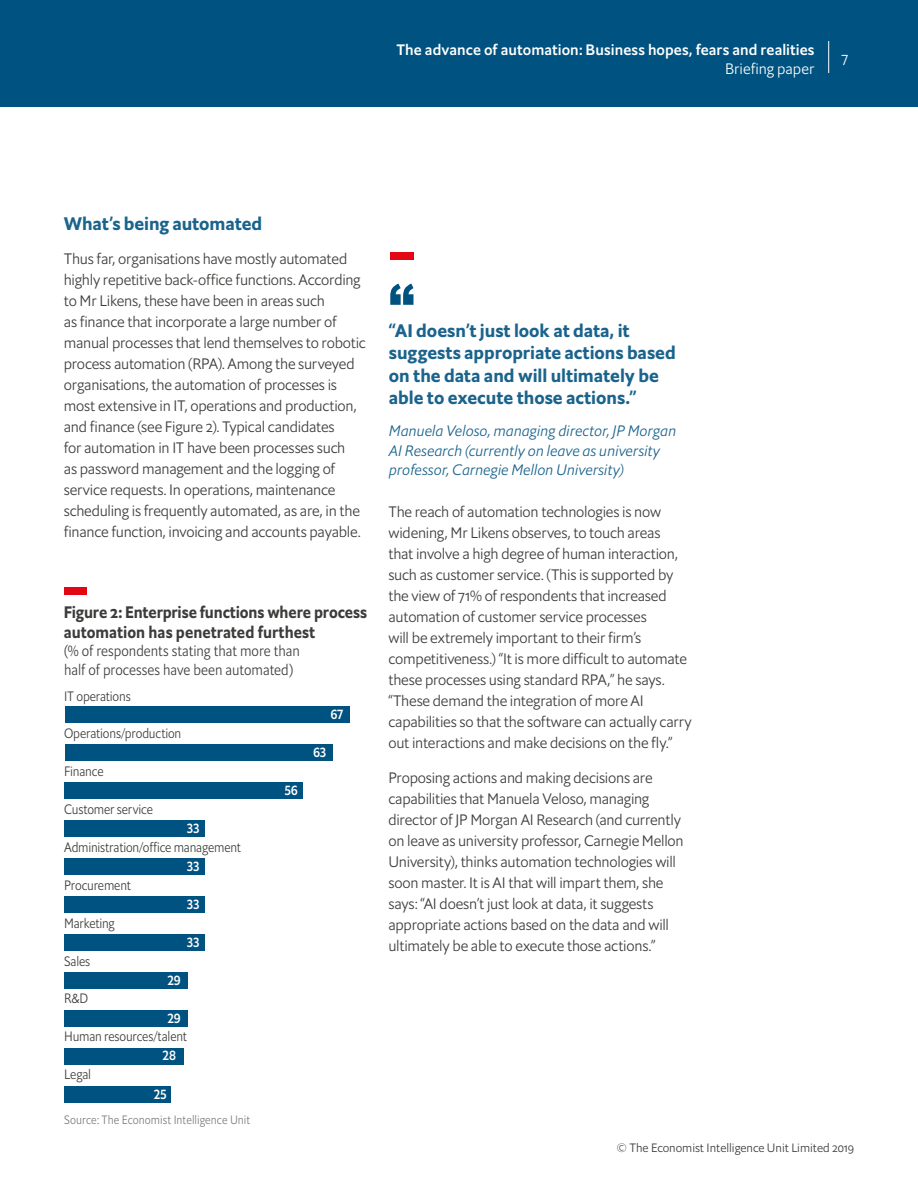
<style>
.page{position:relative;width:918px;height:1188px;background:#fff}
.page>*{position:absolute;margin:0;border:0;box-sizing:border-box;transform-origin:0 0}
.t1{font:700 18px/22.5px "Econ Sans OS";color:#1a638c}
.t2{font:700 16.5px/19.5px "Econ Sans Cnd OS";letter-spacing:-.005em;color:#3c3c3b}
.t3{font:300 15px/21px "Econ Sans OS";letter-spacing:-.015em;color:#3c3c3b}
.t4{font:italic 300 15px/19.5px "Econ Sans OS";color:#1a638c}
.t5{font:300 15px/19.5px "Econ Sans Cnd OS";color:#3c3c3b}
.t6{font:500 15px "Econ Sans OS";letter-spacing:.005em;color:#fff}
.t7{font:300 15px "Econ Sans OS";color:#fff}
.t8{font:300 13.5px "Econ Sans Cnd OS";letter-spacing:-.01em;color:#3c3c3b}
.t9{font:500 13.5px "Econ Sans Cnd OS";letter-spacing:-.015em;color:#fff}
.t10{font:300 12px "Econ Sans OS";color:#3c3c3b}
.t11{font:300 12px "Econ Sans Cnd OS";letter-spacing:.005em;color:#7c7b7b}
</style>
<div class="page">
<div style="left:0;top:0;width:918px;height:106px;background:#005280"></div>
<hr style="left:828px;top:41px;width:1px;height:32px;background:#fff">
<div style="left:64px;top:588px;width:22px;height:7px;background:#e30613"></div>
<div style="left:65px;top:1086px;width:106px;height:17px;background:#005280"></div>
<div style="left:65px;top:1048px;width:119px;height:17px;background:#005280"></div>
<div style="left:65px;top:1010px;width:123px;height:17px;background:#005280"></div>
<div style="left:65px;top:972px;width:123px;height:17px;background:#005280"></div>
<div style="left:65px;top:934px;width:140px;height:17px;background:#005280"></div>
<div style="left:65px;top:896px;width:140px;height:17px;background:#005280"></div>
<div style="left:65px;top:858px;width:140px;height:17px;background:#005280"></div>
<div style="left:65px;top:821px;width:140px;height:16px;background:#005280"></div>
<div style="left:65px;top:783px;width:238px;height:16px;background:#005280"></div>
<div style="left:65px;top:745px;width:268px;height:16px;background:#005280"></div>
<div style="left:65px;top:707px;width:285px;height:16px;background:#005280"></div>
<div style="left:390px;top:252px;width:23px;height:8px;background:#e30613"></div>
<svg style="left:390px;top:284px;width:23px;height:21px"></svg>
<p class="t6" style="left:396px;top:40px;width:420px">The advance of automation: Business hopes, fears and realities</p>
<p class="t7" style="left:725px;top:59px;width:91px">Briefing paper</p>
<p class="t7" style="left:841px;top:48px;width:8px">7</p>
<p class="t1" style="left:64px;top:213px;width:200px">What’s being automated</p>
<p class="t3" style="left:64px;top:248px;width:304px">Thus far, organisations have mostly automated highly repetitive back-office functions. According to Mr Likens, these have been in areas such<br>as finance that incorporate a large number of manual processes that lend themselves to robotic process automation (RPA). Among the surveyed organisations, the automation of processes is most extensive in IT, operations and production, and finance (see Figure 2). Typical candidates<br>for automation in IT have been processes such<br>as password management and the logging of service requests. In operations, maintenance scheduling is frequently automated, as are, in the finance function, invoicing and accounts payable.</p>
<p class="t2" style="left:64px;top:603px;width:305px">Figure 2: Enterprise functions where process automation has penetrated furthest</p>
<p class="t5" style="left:64px;top:641px;width:237px">(% of respondents stating that more than half of processes have been automated)</p>
<p class="t8" style="left:64px;top:687px;width:68px">IT operations</p>
<p class="t8" style="left:64px;top:725px;width:119px">Operations/production</p>
<p class="t8" style="left:64px;top:763px;width:41px">Finance</p>
<p class="t8" style="left:64px;top:801px;width:90px">Customer service</p>
<p class="t8" style="left:64px;top:839px;width:178px">Administration/office management</p>
<p class="t8" style="left:64px;top:876px;width:68px">Procurement</p>
<p class="t8" style="left:64px;top:914px;width:52px">Marketing</p>
<p class="t8" style="left:64px;top:952px;width:28px">Sales</p>
<p class="t8" style="left:64px;top:990px;width:25px">R&amp;D</p>
<p class="t8" style="left:64px;top:1028px;width:124px">Human resources/talent</p>
<p class="t8" style="left:64px;top:1066px;width:28px">Legal</p>
<p class="t9" style="left:187px;top:820px;width:15px">33</p>
<p class="t9" style="left:187px;top:858px;width:15px">33</p>
<p class="t9" style="left:187px;top:896px;width:15px">33</p>
<p class="t9" style="left:187px;top:934px;width:15px">33</p>
<p class="t9" style="left:167px;top:972px;width:15px">29</p>
<p class="t9" style="left:167px;top:1010px;width:15px">29</p>
<p class="t9" style="left:163px;top:1047px;width:15px">28</p>
<p class="t9" style="left:154px;top:1086px;width:15px">25</p>
<p class="t11" style="left:64px;top:1112px;width:188px">Source: The Economist Intelligence Unit</p>
<p class="t9" style="left:284px;top:781px;width:15px">56</p>
<p class="t9" style="left:330px;top:706px;width:15px">67</p>
<p class="t9" style="left:313px;top:744px;width:15px">63</p>
<p class="t1" style="left:389px;top:319px;width:288px">“AI doesn’t just look at data, it suggests appropriate actions based on the data and will ultimately be able to execute those actions.”</p>
<p class="t4" style="left:389px;top:421px;width:289px">Manuela Veloso, managing director, JP Morgan<br>AI Research (currently on leave as university professor, Carnegie Mellon University)</p>
<p class="t3" style="left:388px;top:501px;width:305px">The reach of automation technologies is now widening, Mr Likens observes, to touch areas<br>that involve a high degree of human interaction, such as customer service. (This is supported by the view of 71% of respondents that increased automation of customer service processes<br>will be extremely important to their firm’s competitiveness.) “It is more difficult to automate these processes using standard RPA,” he says. “These demand the integration of more AI capabilities so that the software can actually carry out interactions and make decisions on the fly.”</p>
<p class="t3" style="left:388px;top:767px;width:297px">Proposing actions and making decisions are capabilities that Manuela Veloso, managing director of JP Morgan AI Research (and currently on leave as university professor, Carnegie Mellon University), thinks automation technologies will soon master. It is AI that will impart them, she says: “AI doesn’t just look at data, it suggests appropriate actions based on the data and will ultimately be able to execute those actions.”</p>
<p class="t10" style="left:617px;top:1140px;width:239px">© The Economist Intelligence Unit Limited 2019</p>
</div>
